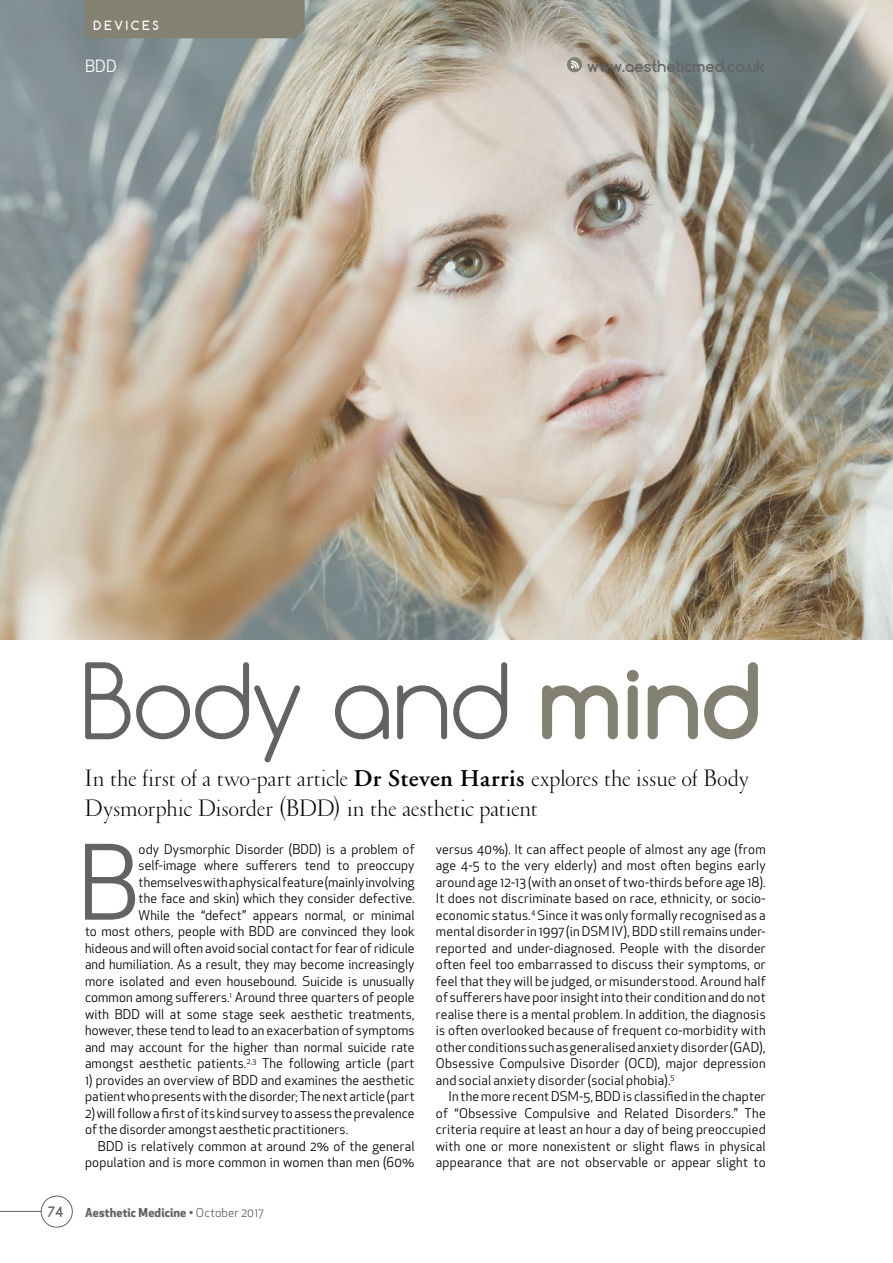
<style>
.page{position:relative;width:893px;height:1263px;background:#fff}
.page>*{position:absolute;margin:0;border:0;box-sizing:border-box;transform-origin:0 0}
.Body_Copy_First_Para{font:101.1px "Apex New";color:#646363}
.Standard_Headline{font:300 98.55px "Comfortaa";letter-spacing:-.025em;color:#646363}
.Standfirst{font:300 24px/30px "Garamond";letter-spacing:.005em;color:#000}
.Article_Headline_RHP{font:16.5px "Apex New";color:#fff}
.t1{font:700 15px "Comfortaa";color:#646363}
.t2{font:700 13.5px "Comfortaa";color:#646363}
.Body_Copy{font:13.2px/16.5px "Apex New";letter-spacing:.015em;color:#000;text-align:justify}
.Body_Copy_First_Para-2{font:13.2px/16.5px "Apex New";letter-spacing:.005em;color:#000}
.t3{font:700 12px "Apex New";letter-spacing:.01em;color:#646363}
.Section_Tab_LHP{font:700 12px "Comfortaa";letter-spacing:.225em;color:#fff}
.s1{font-weight:700;color:#838272}
.s2{font-family:"Adobe Garamond";font-weight:600}
.s3{font-weight:400}
</style>
<div class="page">
<img style="left:0;top:0;width:893px;height:639px">
<div style="left:85px;top:0;width:220px;height:38px;background:#838272"></div>
<div style="left:567px;top:57px;width:15px;height:15px;background:#838272;border-radius:50%"></div>
<svg style="left:571px;top:61px;width:8px;height:7px"></svg>
<div style="left:41px;top:1196px;width:32px;height:31px;border:1px solid #646363;border-radius:50%"></div>
<hr style="left:0;top:1211px;width:41px;height:1px;background:#646363">
<p class="Section_Tab_LHP" style="left:94px;top:18px;width:67px">DEVICES</p>
<p class="Article_Headline_RHP" style="left:85px;top:56px;width:33px">BDD</p>
<p class="t1" style="left:587px;top:57px;width:179px">www.aestheticmed.co.uk</p>
<p class="Standard_Headline" style="left:81px;top:639px;width:682px">Body and <span class="s1">mind</span></p>
<p class="Standfirst" style="left:84px;top:764px;width:666px">In the first of a two-part article <span class="s2">Dr Steven Harris</span> explores the issue of Body<br>Dysmorphic Disorder (BDD) in the aesthetic patient</p>
<p class="Body_Copy_First_Para" style="left:77px;top:819px;width:64px">B</p>
<p class="Body_Copy_First_Para-2" style="left:85px;top:841px;width:331px;text-align:right">ody Dysmorphic Disorder (BDD) is a problem of self-image where sufferers tend to preoccupy themselves with a physical feature (mainly involving<br>the face and skin) which they consider defective.<br>While the “defect” appears normal, or minimal<br>to most others, people with BDD are convinced they look hideous and will often avoid social contact for fear of ridicule and humiliation. As a result, they may become increasingly more isolated and even housebound. Suicide is unusually common among sufferers.<sup>1</sup> Around three quarters of people with BDD will at some stage seek aesthetic treatments, however, these tend to lead to an exacerbation of symptoms and may account for the higher than normal suicide rate amongst aesthetic patients.<sup>2,3</sup> The following article (part</p>
<p class="Body_Copy_First_Para-2" style="left:85px;top:1072px;width:331px">1) provides an overview of BDD and examines the aesthetic patient who presents with the disorder; The next article (part</p>
<p class="Body_Copy_First_Para-2" style="left:85px;top:1105px;width:331px">2) will follow a first of its kind survey to assess the prevalence of the disorder amongst aesthetic practitioners.</p>
<p class="Body_Copy" style="left:85px;top:1138px;width:331px;text-align:right">BDD is relatively common at around 2% of the general population and is more common in women than men (60%</p>
<p class="Body_Copy" style="left:436px;top:841px;width:331px">versus 40%). It can affect people of almost any age (from age 4-5 to the very elderly) and most often begins early around age 12-13 (with an onset of two-thirds before age 18).<br>It does not discriminate based on race, ethnicity, or socio&shy;economic status.<sup>4</sup> Since it was only formally recognised as a mental disorder in 1997 (in DSM IV), BDD still remains under&shy;reported and under-diagnosed. People with the disorder often feel too embarrassed to discuss their symptoms, or feel that they will be judged, or misunderstood. Around half of sufferers have poor insight into their condition and do not realise there is a mental problem. In addition, the diagnosis is often overlooked because of frequent co-morbidity with other conditions such as generalised anxiety disorder (GAD), Obsessive Compulsive Disorder (OCD), major depression and social anxiety disorder (social phobia).<sup>5</sup></p>
<p class="Body_Copy" style="left:436px;top:1088px;width:331px;text-indent:13px">In the more recent DSM-5, BDD is classified in the chapter of “Obsessive Compulsive and Related Disorders.” The criteria require at least an hour a day of being preoccupied with one or more nonexistent or slight flaws in physical appearance that are not observable or appear slight to</p>
<p class="t2" style="left:48px;top:1203px;width:17px">74</p>
<p class="t3" style="left:85px;top:1203px;width:180px">Aesthetic Medicine • <span class="s3">October 2017</span></p>
</div>
